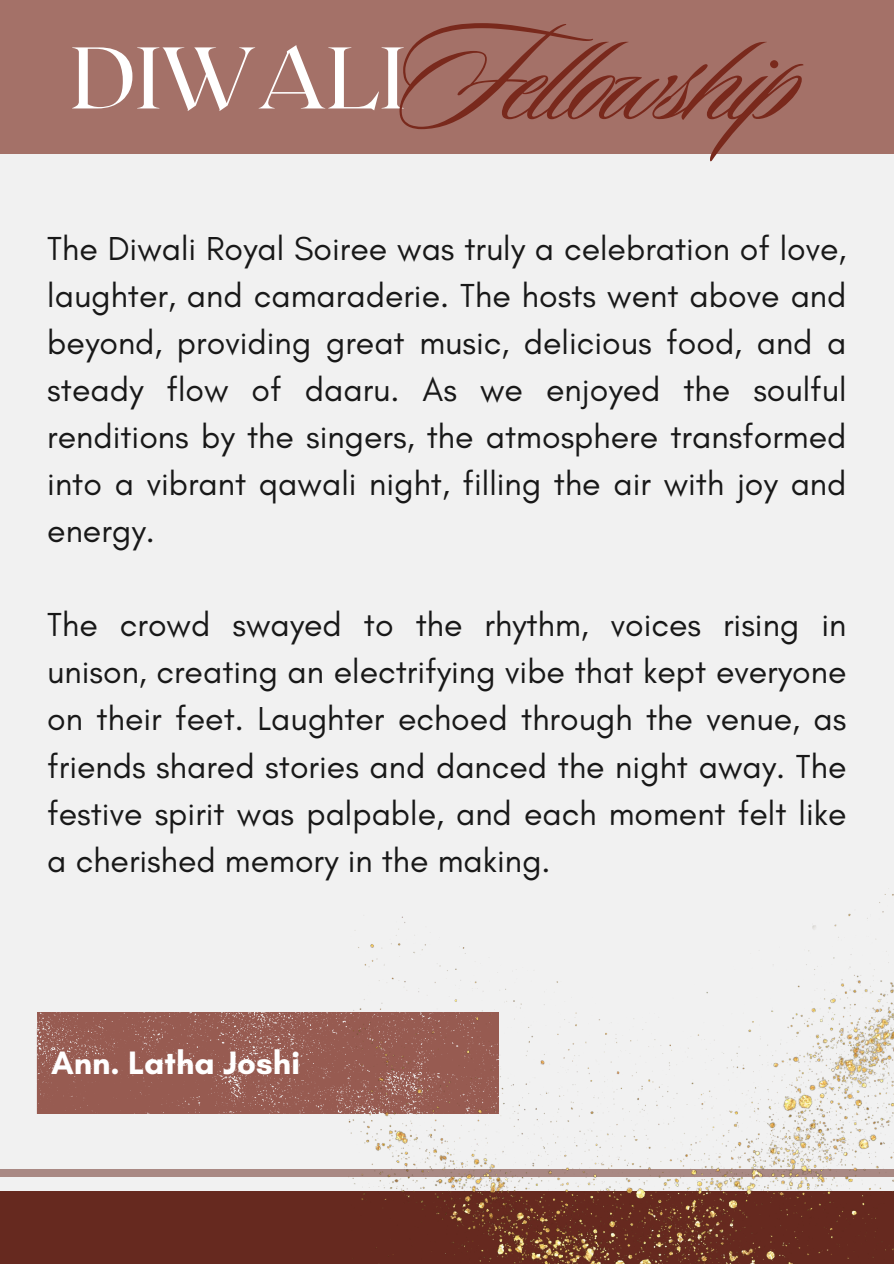
<style>
.page{position:relative;width:894px;height:1264px;background:#fff}
.page>*{position:absolute;margin:0;border:0;box-sizing:border-box;transform-origin:0 0}
.t1{font:144px "Sloop Script Pro";letter-spacing:-.03em;color:#79291c}
.t2{font:87.15px "Roxborough CF";color:#fff}
.t3{font:33.75px/47.1px "Glacial Indifference";color:#181818;text-align:justify}
.t4{font:700 33px "Glacial Indifference";color:#fff}
</style>
<div class="page">
<div style="left:0;top:0;width:893px;height:1263px;background:#f1f1f1"></div>
<div style="left:0;top:1191px;width:893px;height:72px;background:#66291f"></div>
<div style="left:0;top:0;width:893px;height:154px;background:#a47168"></div>
<div style="left:0;top:1168px;width:893px;height:8px;background:#a98984"></div>
<svg style="left:37px;top:1012px;width:310px;height:101px;background:#995f55"></svg>
<img style="left:347px;top:888px;width:546px;height:375px">
<p class="t1" style="left:392px;top:3px;width:408px">Fellowship</p>
<p class="t2" style="left:71px;top:21px;width:335px">DIWALI</p>
<h2 class="t3" style="left:47px;top:224px;width:800px">The Diwali Royal Soiree was truly a celebration of love, laughter, and camaraderie. The hosts went above and beyond, providing great music, delicious food, and a steady flow of daaru. As we enjoyed the soulful renditions by the singers, the atmosphere transformed into a vibrant qawali night, filling the air with joy and energy.</h2>
<h1 class="t3" style="left:47px;top:601px;width:800px">The crowd swayed to the rhythm, voices rising in unison, creating an electrifying vibe that kept everyone on their feet. Laughter echoed through the venue, as friends shared stories and danced the night away. The festive spirit was palpable, and each moment felt like a cherished memory in the making.</h1>
<p class="t4" style="left:51px;top:1042px;width:250px">Ann. Latha Joshi</p>
</div>
